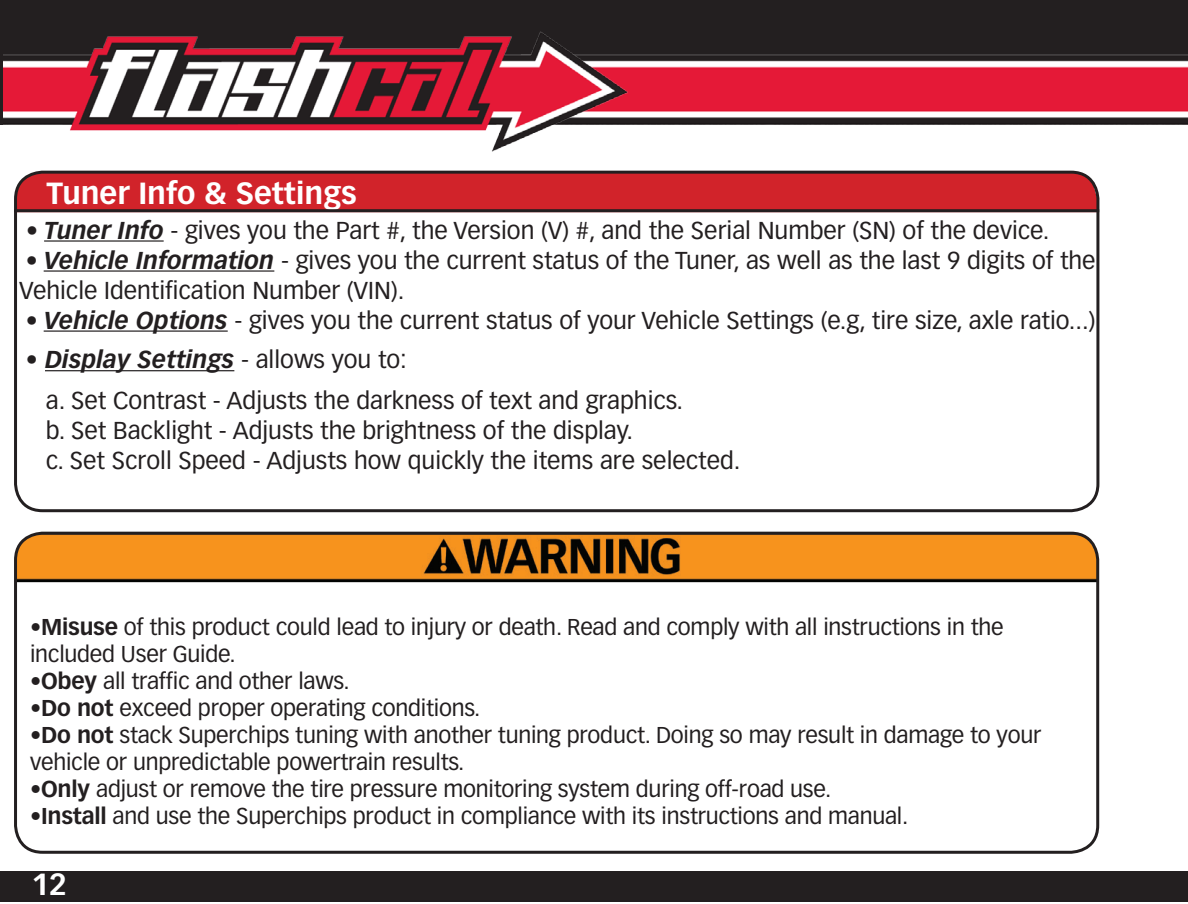
<style>
.page{position:relative;width:1188px;height:904px;background:#fff}
.page>*{position:absolute;margin:0;border:0;box-sizing:border-box;transform-origin:0 0}
.Headline1{font:700 30px "Vectora LT Std";color:#fff}
.Headline1-2{font:24px/30px "Vectora LT Std";color:#231f20}
.Headline1-3{font:italic 700 24px "Vectora LT Std";color:#231f20}
.body1{font:22.5px/27px "Vectora LT Std";letter-spacing:-.01em;color:#231f20}
.s1{font-weight:700;font-style:italic}
.s2{font-weight:400;font-style:normal}
.s3{font-weight:700}
</style>
<div class="page">
<div style="left:0;top:870px;width:1188px;height:31px;background:#231f20"></div>
<div style="left:0;top:0;width:1188px;height:124px;background:#231f20"></div>
<img style="left:3px;top:36px;width:1185px;height:95px">
<img style="left:486px;top:31px;width:146px;height:121px">
<hr style="left:1187px;top:0;width:1px;height:124px;background:#231f20">
<img style="left:16px;top:535px;width:1079px;height:48px">
<hr style="left:44px;top:240px;width:120px;height:1px;background:#231f20">
<hr style="left:44px;top:270px;width:230px;height:1px;background:#231f20">
<hr style="left:44px;top:330px;width:184px;height:1px;background:#231f20">
<hr style="left:45px;top:370px;width:189px;height:1px;background:#231f20">
<div style="left:15px;top:172px;width:1082px;height:37px;background:#d1232a"></div>
<div style="left:14px;top:171px;width:1085px;height:341px;border:3px solid #231f20;border-radius:27px"></div>
<hr style="left:14px;top:209px;width:1085px;height:3px;background:#231f20">
<div style="left:14px;top:531px;width:1085px;height:322px;border:3px solid #231f20;border-radius:27px"></div>
<p class="Headline1" style="left:46px;top:175px;width:312px">Tuner Info &amp; Settings</p>
<p class="Headline1-2" style="left:26px;top:215px;width:1025px"><span class="s1">• Tuner Info</span> - gives you the Part #, the Version (V) #, and the Serial Number (SN) of the device.</p>
<p class="Headline1-2" style="left:19px;top:245px;width:1078px"><span class="s1">• Vehicle Information</span> - gives you the current status of the Tuner, as well as the last 9 digits of the<br>Vehicle Identification Number (VIN).</p>
<p class="Headline1-2" style="left:26px;top:305px;width:1071px"><span class="s1">• Vehicle Options</span> - gives you the current status of your Vehicle Settings (e.g, tire size, axle ratio...)</p>
<p class="Headline1-3" style="left:26px;top:345px;width:383px">• Display Settings <span class="s2">- allows you to:</span></p>
<p class="Headline1-2" style="left:46px;top:386px;width:696px">a. Set Contrast - Adjusts the darkness of text and graphics.<br>b. Set Backlight - Adjusts the brightness of the display.<br>c. Set Scroll Speed - Adjusts how quickly the items are selected.</p>
<p class="body1" style="left:30px;top:613px;width:975px"><span class="s3">•Misuse</span> of this product could lead to injury or death. Read and comply with all instructions in the included User Guide.</p>
<p class="body1" style="left:30px;top:667px;width:321px">•<span class="s3">Obey</span> all traffic and other laws.</p>
<p class="body1" style="left:30px;top:694px;width:452px"><span class="s3">•Do not</span> exceed proper operating conditions.</p>
<p class="body1" style="left:30px;top:721px;width:1013px">•<span class="s3">Do not</span> stack Superchips tuning with another tuning product. Doing so may result in damage to your vehicle or unpredictable powertrain results.</p>
<p class="body1" style="left:30px;top:775px;width:803px">•<span class="s3">Only</span> adjust or remove the tire pressure monitoring system during off-road use.</p>
<p class="body1" style="left:30px;top:802px;width:880px">•<span class="s3">Install</span> and use the Superchips product in compliance with its instructions and manual.</p>
<p class="Headline1" style="left:31px;top:865px;width:37px">12</p>
</div>
